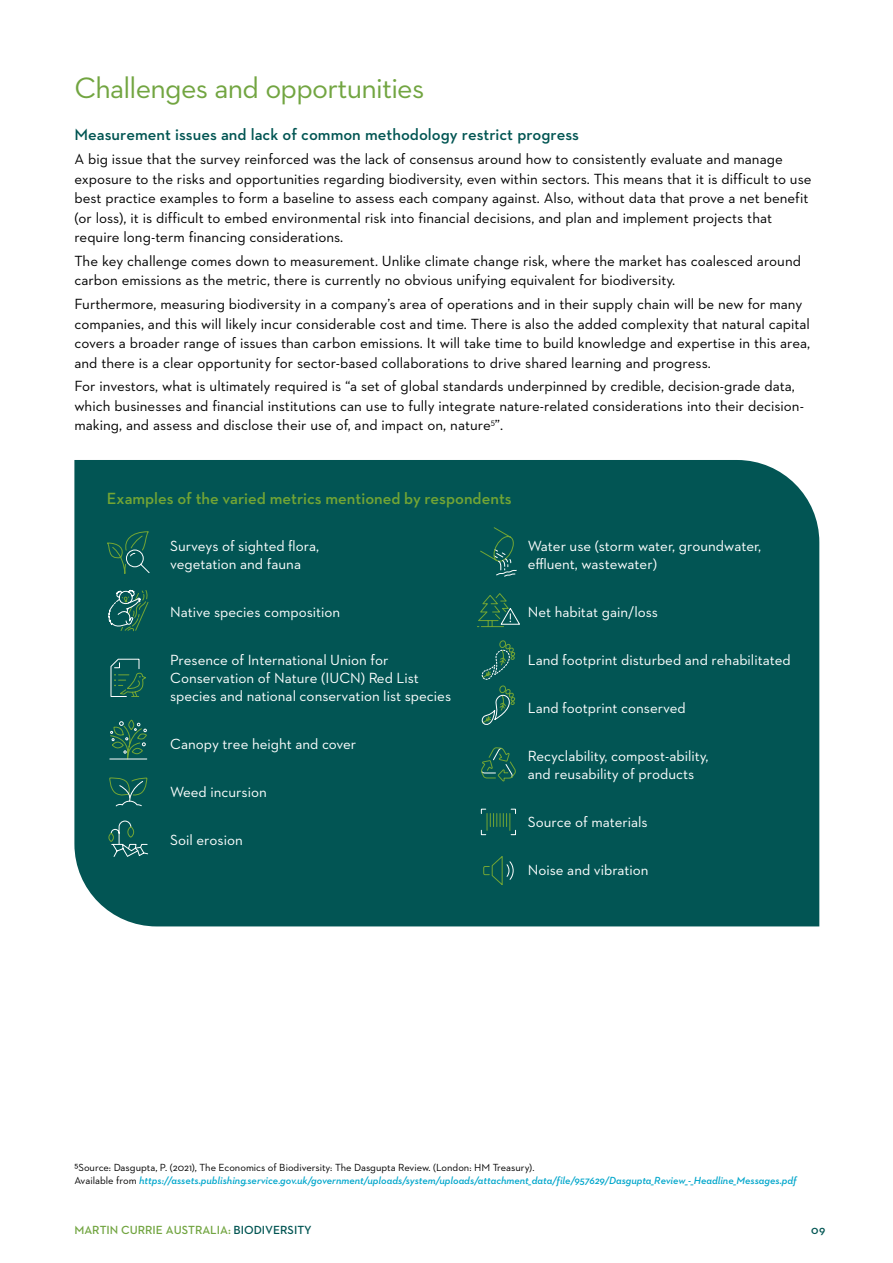
<style>
.page{position:relative;width:893px;height:1263px;background:#fff}
.page>*{position:absolute;margin:0;border:0;box-sizing:border-box;transform-origin:0 0}
.t1{font:30px "Neutraface 2 Text";letter-spacing:-.025em;color:#72a541}
.t2{font:600 16.5px "Neutraface 2 Text";color:#025553}
.t3{font:600 16.5px "Neutraface 2 Text";color:#73a534}
.t4{font:15px/19.5px "Neutraface 2 Text";color:#000}
.t5{font:15px/18px "Neutraface 2 Text";color:#fff}
.t6{font:600 12px "Neutraface 2 Text";color:#72a541}
.t7{font:600 12px "Neutraface 2 Text";color:#025553}
.t8{font:italic 600 10.5px/13.5px "Neutraface 2 Text";color:#00a6cb}
.s1{font-weight:400;font-style:normal;color:#000}
.s2{color:#025553}
</style>
<div class="page">
<div style="left:74px;top:460px;width:745px;height:466px;background:#025554"></div>
<svg style="left:108px;top:589px;width:19px;height:42px"></svg>
<svg style="left:109px;top:777px;width:18px;height:30px"></svg>
<svg style="left:106px;top:531px;width:44px;height:43px"></svg>
<svg style="left:110px;top:658px;width:17px;height:102px;background:#1c675e"></svg>
<svg style="left:108px;top:820px;width:19px;height:37px"></svg>
<div style="left:127px;top:549px;width:384px;height:308px;background:#025554"></div>
<svg style="left:477px;top:527px;width:46px;height:205px;background:#0f5e57"></svg>
<svg style="left:481px;top:747px;width:35px;height:35px"></svg>
<svg style="left:481px;top:808px;width:35px;height:78px;background:#105f55"></svg>
<h1 class="t1" style="left:74px;top:69px;width:351px">Challenges and opportunities</h1>
<p class="t2" style="left:74px;top:124px;width:506px">Measurement issues and lack of common methodology restrict progress</p>
<p class="t4" style="left:74px;top:149px;width:739px">A big issue that the survey reinforced was the lack of consensus around how to consistently evaluate and manage exposure to the risks and opportunities regarding biodiversity, even within sectors. This means that it is difficult to use best practice examples to form a baseline to assess each company against. Also, without data that prove a net benefit (or loss), it is difficult to embed environmental risk into financial decisions, and plan and implement projects that require long-term financing considerations.</p>
<p class="t4" style="left:74px;top:251px;width:728px">The key challenge comes down to measurement. Unlike climate change risk, where the market has coalesced around carbon emissions as the metric, there is currently no obvious unifying equivalent for biodiversity.</p>
<p class="t4" style="left:74px;top:294px;width:737px">Furthermore, measuring biodiversity in a company’s area of operations and in their supply chain will be new for many companies, and this will likely incur considerable cost and time. There is also the added complexity that natural capital covers a broader range of issues than carbon emissions. It will take time to build knowledge and expertise in this area, and there is a clear opportunity for sector-based collaborations to drive shared learning and progress.</p>
<p class="t4" style="left:74px;top:376px;width:731px">For investors, what is ultimately required is “a set of global standards underpinned by credible, decision-grade data, which businesses and financial institutions can use to fully integrate nature-related considerations into their decision&shy;making, and assess and disclose their use of, and impact on, nature<sup>5</sup>”.</p>
<p class="t3" style="left:107px;top:487px;width:406px">Examples of the varied metrics mentioned by respondents</p>
<p class="t5" style="left:170px;top:536px;width:150px">Surveys of sighted flora, vegetation and fauna</p>
<p class="t5" style="left:170px;top:602px;width:172px">Native species composition</p>
<p class="t5" style="left:170px;top:650px;width:283px">Presence of International Union for<br>Conservation of Nature (IUCN) Red List species and national conservation list species</p>
<p class="t5" style="left:170px;top:734px;width:188px">Canopy tree height and cover</p>
<p class="t5" style="left:170px;top:782px;width:98px">Weed incursion</p>
<p class="t5" style="left:170px;top:830px;width:74px">Soil erosion</p>
<p class="t5" style="left:528px;top:536px;width:235px">Water use (storm water, groundwater, effluent, wastewater)</p>
<p class="t5" style="left:528px;top:602px;width:132px">Net habitat gain/loss</p>
<p class="t5" style="left:528px;top:650px;width:265px">Land footprint disturbed and rehabilitated</p>
<p class="t5" style="left:528px;top:698px;width:159px">Land footprint conserved</p>
<p class="t5" style="left:528px;top:746px;width:182px">Recyclability, compost-ability, and reusability of products</p>
<p class="t5" style="left:528px;top:812px;width:121px">Source of materials</p>
<p class="t5" style="left:528px;top:860px;width:122px">Noise and vibration</p>
<p class="t8" style="left:74px;top:1160px;width:724px"><span class="s1">5Source: Dasgupta, P. (2021), The Economics of Biodiversity: The Dasgupta Review. (London: HM Treasury).<br>Available from</span> https://assets.publishing.service.gov.uk/government/uploads/system/uploads/attachment_data/file/957629/Dasgupta_Review_-_Headline_Messages.pdf</p>
<p class="t6" style="left:74px;top:1222px;width:239px">MARTIN CURRIE AUSTRALIA: <span class="s2">BIODIVERSITY</span></p>
<p class="t7" style="left:811px;top:1222px;width:16px">09</p>
</div>
